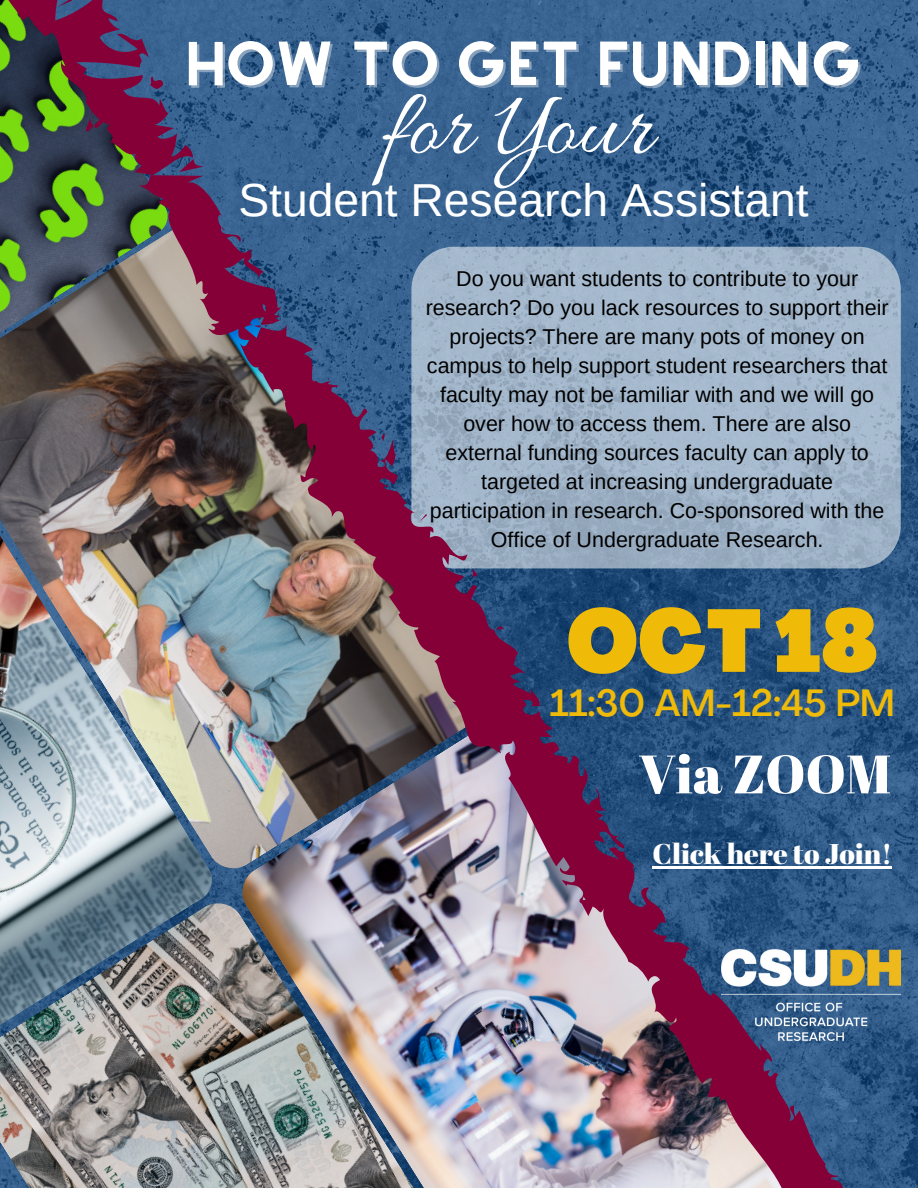
<style>
.page{position:relative;width:918px;height:1188px;background:#fff}
.page>*{position:absolute;margin:0;border:0;box-sizing:border-box;transform-origin:0 0}
.t1{font:97.2px "Allura";color:#fff}
.t2{font:900 condensed 87px "Agrandir";color:#efba08}
.t3{font:54.3px "Alyssum Sans";color:#fff}
.t4{font:54px "Abril Fatface";color:#fff}
.t5{font:46.2px "Arimo";color:#fff}
.t6{font:500 37.5px "Agrandir";color:#efba08}
.t7{font:28.5px "Abril Fatface";color:#fff}
.t8{font:21.45px/29px "Arimo";color:#000;text-align:center}
</style>
<div class="page">
<img style="left:891px;top:0;width:27px;height:1188px">
<svg style="left:891px;top:247px;width:10px;height:321px;background:#8fa7bf"></svg>
<img style="left:0;top:0;width:891px;height:1188px">
<img style="left:722px;top:950px;width:179px;height:91px">
<hr style="left:652px;top:866px;width:240px;height:2px;background:#fff">
<h3 class="t3" style="left:185px;top:31px;width:678px">HOW TO GET FUNDING</h3>
<h1 class="t1" style="left:380px;top:73px;width:274px">for Your</h1>
<h3 class="t5" style="left:238px;top:175px;width:572px">Student Research Assistant</h3>
<p class="t8" style="left:426px;top:264px;width:464px">Do you want students to contribute to your research? Do you lack resources to support their projects? There are many pots of money on campus to help support student researchers that faculty may not be familiar with and we will go over how to access them. There are also external funding sources faculty can apply to targeted at increasing undergraduate participation in research. Co-sponsored with the Office of Undergraduate Research.</p>
<h2 class="t2" style="left:567px;top:607px;width:313px">OCT18</h2>
<h3 class="t6" style="left:550px;top:688px;width:346px">11:30 AM-12:45 PM</h3>
<h3 class="t4" style="left:639px;top:736px;width:254px">Via ZOOM</h3>
<h3 class="t7" style="left:652px;top:834px;width:241px">Click here to Join!</h3>
</div>
